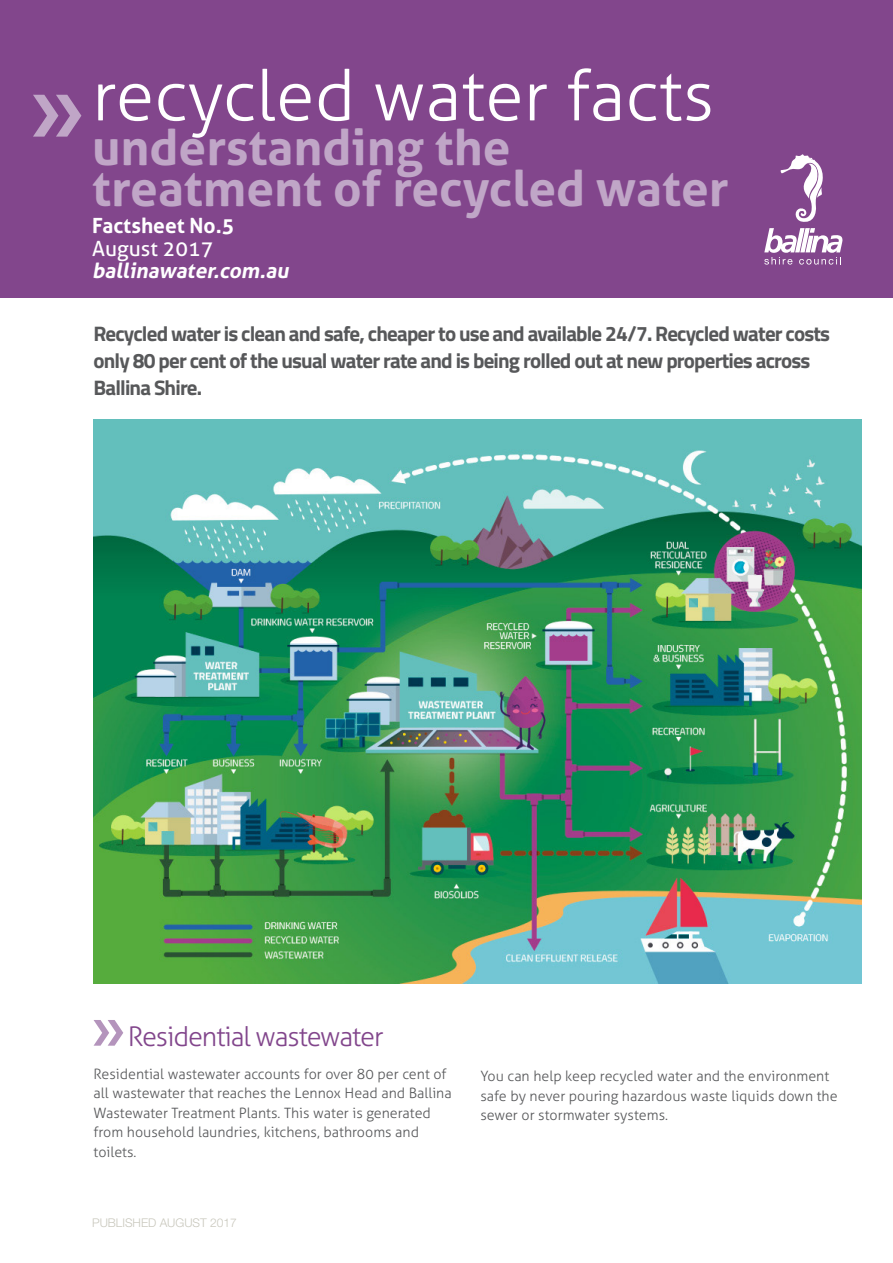
<style>
.page{position:relative;width:893px;height:1263px;background:#fff}
.page>*{position:absolute;margin:0;border:0;box-sizing:border-box;transform-origin:0 0}
.Main_Heading_1_Light{font:300 69.9px "Aller";color:#fff}
.Main_Heading_1_Light-2{font:700 49.5px/40.5px "Aller";color:#c0a6c7}
.Subheading_Purple_75{font:300 27px "Aller";letter-spacing:-.04em;color:#82468c}
.Call_to_action_Heade{font:700 21px/27px "Titillium Web";letter-spacing:-.04em;color:#57585a}
.Main_Subheading_14pt{font:italic 700 21px "Aller";color:#fff}
.Main_Subheading_14pt-2{font:700 21px "Aller";color:#fff}
.Main_Subheading_14pt-3{font:21px "Aller";color:#fff}
.Body_copy_9_5pt{font:300 14.25px/19.5px "Aller";color:#57585a}
.Main_Heading_1_Light-3{font:300 12px "Helvetica Neue LT Std";color:#c8c7bc}
</style>
<div class="page">
<div style="left:0;top:0;width:893px;height:298px;background:#82468c"></div>
<svg style="left:94px;top:1020px;width:29px;height:26px"></svg>
<svg style="left:33px;top:95px;width:48px;height:42px"></svg>
<svg style="left:764px;top:154px;width:78px;height:111px"></svg>
<img style="left:94px;top:420px;width:767px;height:563px">
<p class="Main_Heading_1_Light" style="left:92px;top:53px;width:624px">recycled water facts</p>
<p class="Main_Heading_1_Light-2" style="left:92px;top:127px;width:638px">understanding the treatment of recycled water</p>
<p class="Main_Subheading_14pt-2" style="left:92px;top:213px;width:144px">Factsheet No.5</p>
<p class="Main_Subheading_14pt-3" style="left:92px;top:236px;width:123px">August 2017</p>
<p class="Main_Subheading_14pt" style="left:92px;top:258px;width:202px">ballinawater.com.au</p>
<p class="Call_to_action_Heade" style="left:94px;top:319px;width:738px">Recycled water is clean and safe, cheaper to use and available 24/7. Recycled water costs only 80 per cent of the usual water rate and is being rolled out at new properties across<br>Ballina Shire.</p>
<p class="Subheading_Purple_75" style="left:128px;top:1020px;width:257px">Residential wastewater</p>
<p class="Body_copy_9_5pt" style="left:94px;top:1064px;width:360px">Residential wastewater accounts for over 80 per cent of all wastewater that reaches the Lennox Head and Ballina Wastewater Treatment Plants. This water is generated from household laundries, kitchens, bathrooms and toilets.</p>
<p class="Main_Heading_1_Light-3" style="left:92px;top:1215px;width:146px">PUBLISHED AUGUST 2017</p>
<p class="Body_copy_9_5pt" style="left:480px;top:1066px;width:359px">You can help keep recycled water and the environment safe by never pouring hazardous waste liquids down the sewer or stormwater systems.</p>
</div>
